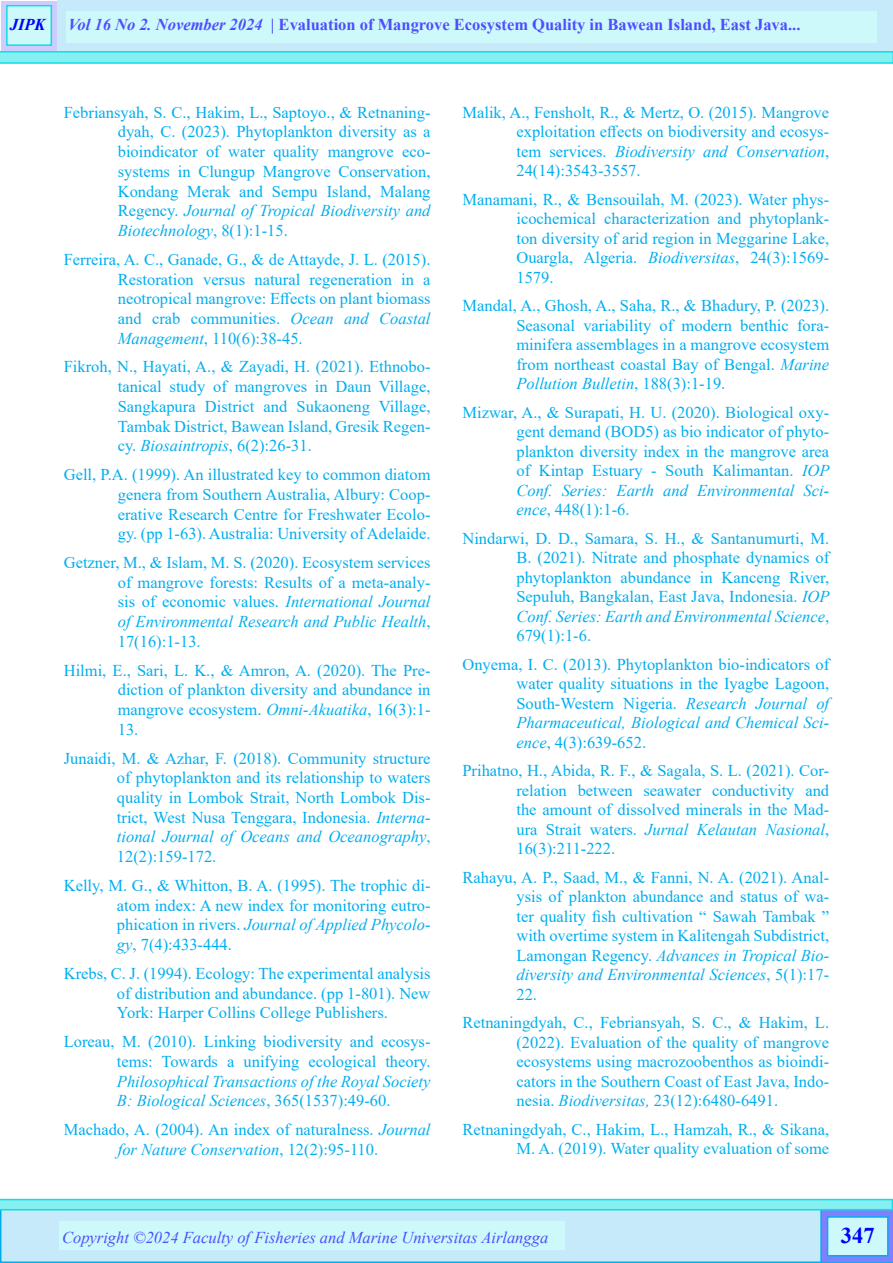
<style>
.page{position:relative;width:893px;height:1263px;background:#fff}
.page>*{position:absolute;margin:0;border:0;box-sizing:border-box;transform-origin:0 0}
.t1{font:700 22.5px "Times New Roman";color:#00f}
.t2{font:16.5px/19.5px "Times New Roman";color:#00aeef;text-align:justify}
.t3{font:700 16.5px "Times New Roman";color:#4d4dff}
.t4{font:italic 16.5px "Times New Roman";color:#4d4dff}
.t5{font:italic 700 16.5px "Times New Roman";color:#00f}
.s1{font-style:italic}
</style>
<div class="page">
<svg style="left:0;top:0;width:893px;height:64px;background:#a4eaf5"></svg>
<svg style="left:0;top:1199px;width:893px;height:64px;background:#a6e5f6"></svg>
<div style="left:66px;top:11px;width:811px;height:31px;background:#cef9fa"></div>
<div style="left:60px;top:1222px;width:505px;height:28px;background:#cef9fa"></div>
<p class="t5" style="left:10px;top:13px;width:37px">JIPK</p>
<p class="t3" style="left:68px;top:13px;width:734px"><span class="s1">Vol 16 No 2. November 2024</span> | Evaluation of Mangrove Ecosystem Quality in Bawean Island, East Java...</p>
<p class="t2" style="left:118px;top:102px;width:314px;text-indent:-54px">Febriansyah, S. C., Hakim, L., Saptoyo., &amp; Retnaning&shy;dyah, C. (2023). Phytoplankton diversity as a bioindicator of water quality mangrove eco&shy;systems in Clungup Mangrove Conservation, Kondang Merak and Sempu Island, Malang Regency. <span class="s1">Journal of Tropical Biodiversity and Biotechnology</span>, 8(1):1-15.</p>
<p class="t2" style="left:118px;top:249px;width:314px;text-indent:-54px">Ferreira, A. C., Ganade, G., &amp; de Attayde, J. L. (2015).<br>Restoration versus natural regeneration in a neotropical mangrove: Effects on plant biomass and crab communities. <span class="s1">Ocean and Coastal Management</span>, 110(6):38-45.</p>
<p class="t2" style="left:118px;top:357px;width:314px;text-indent:-54px">Fikroh, N., Hayati, A., &amp; Zayadi, H. (2021). Ethnobo&shy;tanical study of mangroves in Daun Village, Sangkapura District and Sukaoneng Village, Tambak District, Bawean Island, Gresik Regen&shy;cy. <span class="s1">Biosaintropis</span>, 6(2):26-31.</p>
<p class="t2" style="left:118px;top:464px;width:314px;text-indent:-54px">Gell, P.A. (1999). An illustrated key to common diatom genera from Southern Australia, Albury: Coop&shy;erative Research Centre for Freshwater Ecolo&shy;gy. (pp 1-63). Australia: University of Adelaide.</p>
<p class="t2" style="left:118px;top:552px;width:314px;text-indent:-54px">Getzner, M., &amp; Islam, M. S. (2020). Ecosystem services of mangrove forests: Results of a meta-analy&shy;sis of economic values. <span class="s1">International Journal of Environmental Research and Public Health</span>, 17(16):1-13.</p>
<p class="t2" style="left:118px;top:660px;width:314px;text-indent:-54px">Hilmi, E., Sari, L. K., &amp; Amron, A. (2020). The Pre&shy;diction of plankton diversity and abundance in mangrove ecosystem. <span class="s1">Omni-Akuatika</span>, 16(3):1- 13.</p>
<p class="t2" style="left:117px;top:748px;width:315px;text-indent:-53px">Junaidi, M. &amp; Azhar, F. (2018). Community structure of phytoplankton and its relationship to waters quality in Lombok Strait, North Lombok Dis&shy;trict, West Nusa Tenggara, Indonesia. <span class="s1">Interna&shy;tional Journal of Oceans and Oceanography</span>, 12(2):159-172.</p>
<p class="t2" style="left:117px;top:875px;width:315px;text-indent:-53px">Kelly, M. G., &amp; Whitton, B. A. (1995). The trophic di&shy;atom index: A new index for monitoring eutro&shy;phication in rivers. <span class="s1">Journal of Applied Phycolo&shy;gy</span>, 7(4):433-444.</p>
<p class="t2" style="left:117px;top:963px;width:315px;text-indent:-53px">Krebs, C. J. (1994). Ecology: The experimental analysis of distribution and abundance. (pp 1-801). New York: Harper Collins College Publishers.</p>
<p class="t2" style="left:117px;top:1031px;width:315px;text-indent:-53px">Loreau, M. (2010). Linking biodiversity and ecosys&shy;tems: Towards a unifying ecological theory.<br><span class="s1">Philosophical Transactions of the Royal Society B: Biological Sciences</span>, 365(1537):49-60.</p>
<p class="t2" style="left:64px;top:1119px;width:368px;text-align:center">Machado, A. (2004). An index of naturalness. <span class="s1">Journal for Nature Conservation</span>, 12(2):95-110.</p>
<p class="t2" style="left:516px;top:102px;width:314px;text-indent:-54px">Malik, A., Fensholt, R., &amp; Mertz, O. (2015). Mangrove exploitation effects on biodiversity and ecosys&shy;tem services. <span class="s1">Biodiversity and Conservation</span>, 24(14):3543-3557.</p>
<p class="t2" style="left:516px;top:189px;width:314px;text-indent:-54px">Manamani, R., &amp; Bensouilah, M. (2023). Water phys&shy;icochemical characterization and phytoplank&shy;ton diversity of arid region in Meggarine Lake, Ouargla, Algeria. <span class="s1">Biodiversitas</span>, 24(3):1569- 1579.</p>
<p class="t2" style="left:516px;top:295px;width:314px;text-indent:-54px">Mandal, A., Ghosh, A., Saha, R., &amp; Bhadury, P. (2023).<br>Seasonal variability of modern benthic fora&shy;minifera assemblages in a mangrove ecosystem from northeast coastal Bay of Bengal. <span class="s1">Marine Pollution Bulletin</span>, 188(3):1-19.</p>
<p class="t2" style="left:516px;top:402px;width:315px;text-indent:-54px">Mizwar, A., &amp; Surapati, H. U. (2020). Biological oxy&shy;gent demand (BOD5) as bio indicator of phyto&shy;plankton diversity index in the mangrove area of Kintap Estuary - South Kalimantan. <span class="s1">IOP Conf. Series: Earth and Environmental Sci&shy;ence</span>, 448(1):1-6.</p>
<p class="t2" style="left:516px;top:528px;width:315px;text-indent:-54px">Nindarwi, D. D., Samara, S. H., &amp; Santanumurti, M.<br>B. (2021). Nitrate and phosphate dynamics of phytoplankton abundance in Kanceng River, Sepuluh, Bangkalan, East Java, Indonesia. <span class="s1">IOP Conf. Series: Earth and Environmental Science</span>, 679(1):1-6.</p>
<p class="t2" style="left:516px;top:654px;width:314px;text-indent:-54px">Onyema, I. C. (2013). Phytoplankton bio-indicators of water quality situations in the Iyagbe Lagoon, South-Western Nigeria. <span class="s1">Research Journal of Pharmaceutical, Biological and Chemical Sci&shy;ence</span>, 4(3):639-652.</p>
<p class="t2" style="left:516px;top:760px;width:314px;text-indent:-54px">Prihatno, H., Abida, R. F., &amp; Sagala, S. L. (2021). Cor&shy;relation between seawater conductivity and the amount of dissolved minerals in the Mad&shy;ura Strait waters. <span class="s1">Jurnal Kelautan Nasional</span>, 16(3):211-222.</p>
<p class="t2" style="left:516px;top:867px;width:314px;text-indent:-54px">Rahayu, A. P., Saad, M., &amp; Fanni, N. A. (2021). Anal&shy;ysis of plankton abundance and status of wa&shy;ter quality fish cultivation “ Sawah Tambak ” with overtime system in Kalitengah Subdistrict, Lamongan Regency. <span class="s1">Advances in Tropical Bio&shy;diversity and Environmental Sciences</span>, 5(1):17- 22.</p>
<p class="t2" style="left:516px;top:1012px;width:314px;text-indent:-54px">Retnaningdyah, C., Febriansyah, S. C., &amp; Hakim, L. (2022). Evaluation of the quality of mangrove ecosystems using macrozoobenthos as bioindi&shy;cators in the Southern Coast of East Java, Indo&shy;nesia. <span class="s1">Biodiversitas,</span> 23(12):6480-6491.</p>
<p class="t2" style="left:462px;top:1119px;width:368px;text-align:right">Retnaningdyah, C., Hakim, L., Hamzah, R., &amp; Sikana,<br>M. A. (2019). Water quality evaluation of some</p>
<p class="t4" style="left:62px;top:1226px;width:488px">Copyright ©2024 Faculty of Fisheries and Marine Universitas Airlangga</p>
<p class="t1" style="left:841px;top:1219px;width:35px">347</p>
</div>
